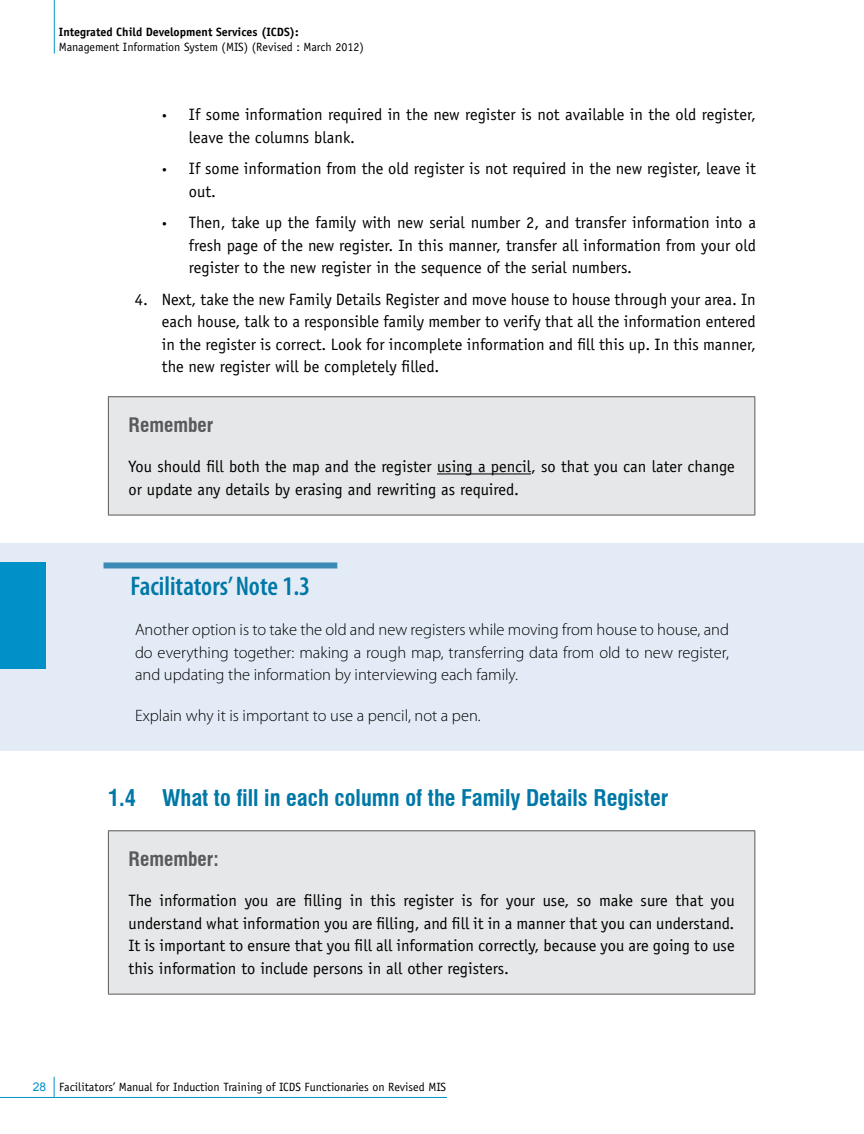
<style>
.page{position:relative;width:864px;height:1134px;background:#fff}
.page>*{position:absolute;margin:0;border:0;box-sizing:border-box;transform-origin:0 0}
.t1{font:600 condensed 27px "Myriad Pro";color:#0078a7}
.t2{font:700 condensed 22.5px "Swiss 721 BT";color:#0078a7}
.t3{font:700 condensed 19.5px "Swiss 721 BT";color:#58595b}
.t4{font:16.5px/22.5px "Officina Sans";color:#000}
.t5{font:300 16.5px/22.5px "Myriad Pro";color:#000;text-align:justify}
.t6{font:16.5px "Kruti Dev 010";color:#000}
.t7{font:12px "Officina Sans";color:#000}
.t8{font:700 12px "Officina Sans";color:#000}
.s1{font-family:"Arial";color:#0091c8}
</style>
<div class="page">
<hr style="left:54px;top:0;width:1px;height:54px;background:#0091c8">
<hr style="left:0;top:1097px;width:447px;height:1px;background:#0091c8">
<svg style="left:54px;top:1077px;width:1px;height:20px"></svg>
<div style="left:0;top:543px;width:864px;height:208px;background:#e3ecf6"></div>
<div style="left:0;top:562px;width:45px;height:107px;background:#0091c8"></div>
<div style="left:104px;top:562px;width:233px;height:6px;background:#3c8bb6"></div>
<div style="left:108px;top:397px;width:647px;height:118px;background:#e6e7e8"></div>
<hr style="left:108px;top:396px;width:647px;height:1px;background:#58595b">
<hr style="left:108px;top:397px;width:1px;height:118px;background:#58595b">
<hr style="left:754px;top:397px;width:1px;height:118px;background:#58595b">
<hr style="left:108px;top:515px;width:647px;height:1px;background:#58595b">
<hr style="left:437px;top:474px;width:94px;height:1px;background:#000">
<div style="left:108px;top:831px;width:647px;height:163px;background:#e6e7e8"></div>
<hr style="left:108px;top:830px;width:647px;height:1px;background:#58595b">
<hr style="left:108px;top:831px;width:1px;height:163px;background:#58595b">
<hr style="left:754px;top:831px;width:1px;height:163px;background:#58595b">
<hr style="left:108px;top:994px;width:647px;height:1px;background:#58595b">
<p class="t8" style="left:59px;top:25px;width:241px">Integrated Child Development Services (ICDS):</p>
<p class="t7" style="left:59px;top:40px;width:306px">Management Information System (MIS) (Revised : March 2012)</p>
<p class="t6" style="left:162px;top:107px;width:6px">Û</p>
<p class="t4" style="left:189px;top:104px;width:568px">If some information required in the new register is not available in the old register, leave the columns blank.</p>
<p class="t6" style="left:162px;top:161px;width:6px">Û</p>
<p class="t4" style="left:189px;top:158px;width:568px">If some information from the old register is not required in the new register, leave it out.</p>
<p class="t6" style="left:162px;top:215px;width:6px">Û</p>
<p class="t4" style="left:189px;top:212px;width:569px;text-align:justify">Then, take up the family with new serial number 2, and transfer information into a fresh page of the new register. In this manner, transfer all information from your old register to the new register in the sequence of the serial numbers.</p>
<p class="t4" style="left:162px;top:288px;width:595px;text-align:justify;text-indent:-27px">4. Next, take the new Family Details Register and move house to house through your area. In each house, talk to a responsible family member to verify that all the information entered in the register is correct. Look for incomplete information and fill this up. In this manner, the new register will be completely filled.</p>
<p class="t3" style="left:129px;top:413px;width:86px">Remember</p>
<p class="t4" style="left:129px;top:456px;width:608px">You should fill both the map and the register using a pencil, so that you can later change or update any details by erasing and rewriting as required.</p>
<h1 class="t1" style="left:130px;top:571px;width:181px">Facilitators’ Note 1.3</h1>
<p class="t5" style="left:135px;top:619px;width:596px">Another option is to take the old and new registers while moving from house to house, and do everything together: making a rough map, transferring data from old to new register, and updating the information by interviewing each family.</p>
<p class="t5" style="left:135px;top:704px;width:347px">Explain why it is important to use a pencil, not a pen.</p>
<h2 class="t2" style="left:108px;top:785px;width:562px">1.4 What to fill in each column of the Family Details Register</h2>
<p class="t3" style="left:129px;top:847px;width:92px">Remember:</p>
<p class="t4" style="left:129px;top:890px;width:608px;text-align:justify">The information you are filling in this register is for your use, so make sure that you understand what information you are filling, and fill it in a manner that you can understand.<br>It is important to ensure that you fill all information correctly, because you are going to use this information to include persons in all other registers.</p>
<p class="t7" style="left:33px;top:1080px;width:415px"><span class="s1">28</span> Facilitators’ Manual for Induction Training of ICDS Functionaries on Revised MIS</p>
</div>
